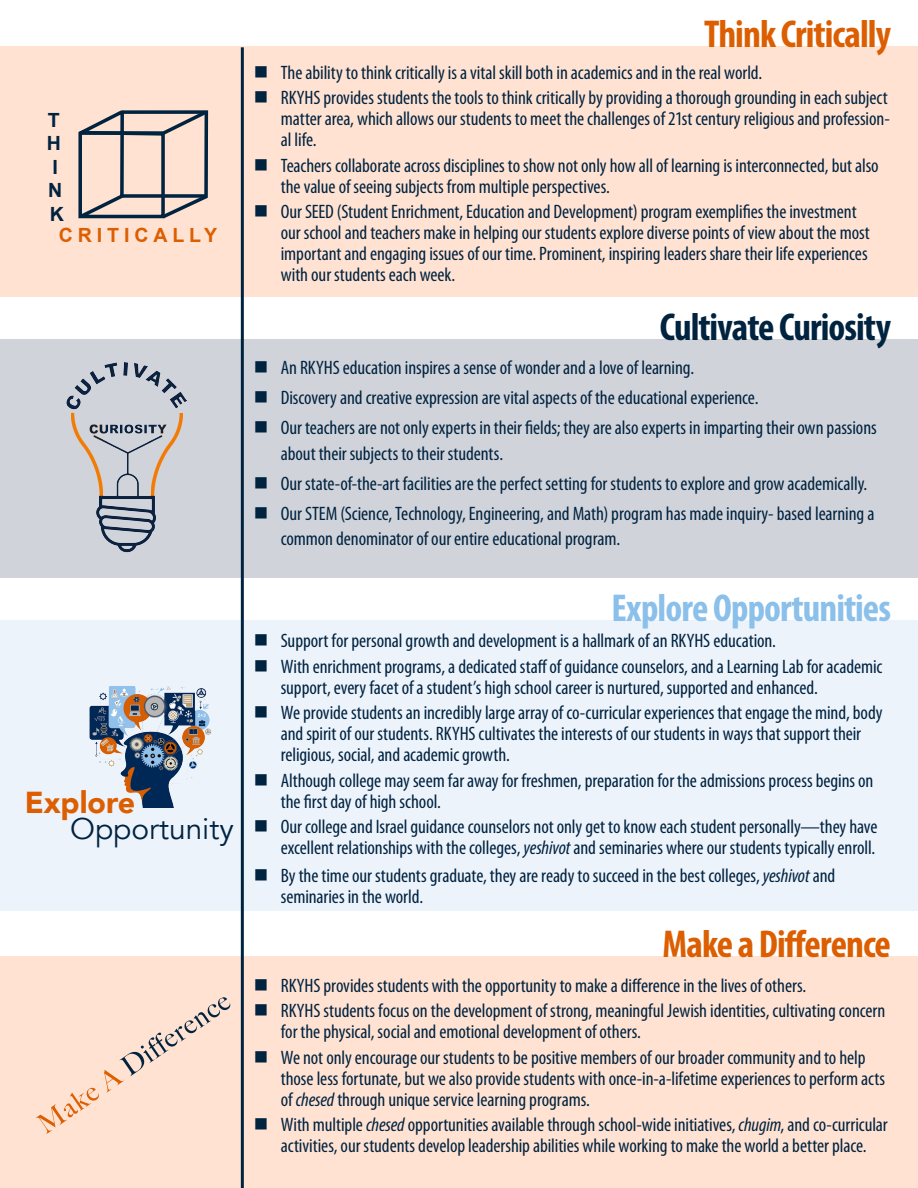
<style>
.page{position:relative;width:918px;height:1188px;background:#fff}
.page>*{position:absolute;margin:0;border:0;box-sizing:border-box;transform-origin:0 0}
.Tier1SubheadOrange{font:700 condensed 39px "Myriad Pro";letter-spacing:-.025em;color:#dc5e00}
.Tier1SubheadBlue{font:700 condensed 39px "Myriad Pro";letter-spacing:-.025em;color:#8ac0ea}
.TierBodyBullets{font:700 condensed 39px "Myriad Pro";letter-spacing:-.025em;color:#002340}
.t1{font:900 30.3px "Avenir";color:#dc5e00}
.t2{font:29.85px "Avenir";color:#002340}
.t3{font:condensed 19.5px/21px "Myriad Pro";letter-spacing:-.005em;color:#002340}
.t4{font:700 19.5px "Arial";letter-spacing:.25em;color:#dc5e00}
.t5{font:700 19.5px "Arial";color:#002340}
.s1{font-style:italic}
</style>
<div class="page">
<div style="left:0;top:957px;width:918px;height:231px;background:#ffe2d1"></div>
<div style="left:0;top:621px;width:918px;height:290px;background:#edf3fb"></div>
<div style="left:0;top:339px;width:918px;height:239px;background:#d1d3da"></div>
<div style="left:0;top:47px;width:918px;height:250px;background:#ffe2d1"></div>
<svg style="left:36px;top:997px;width:194px;height:137px"></svg>
<img style="left:67px;top:363px;width:120px;height:189px">
<img style="left:89px;top:687px;width:123px;height:121px">
<svg style="left:78px;top:110px;width:131px;height:109px"></svg>
<svg style="left:122px;top:194px;width:84px;height:4px"></svg>
<hr style="left:241px;top:47px;width:3px;height:1141px;background:#002340">
<p class="t5" style="left:48px;top:107px;width:13px">T</p>
<p class="t5" style="left:47px;top:131px;width:16px">H</p>
<p class="t5" style="left:53px;top:154px;width:7px">I</p>
<p class="t5" style="left:48px;top:177px;width:16px">N</p>
<p class="t5" style="left:50px;top:201px;width:16px">K</p>
<p class="t4" style="left:59px;top:222px;width:160px">CRITICALLY</p>
<p class="t1" style="left:25px;top:776px;width:112px">Explore</p>
<p class="t2" style="left:70px;top:811px;width:165px">Opportunity</p>
<p class="Tier1SubheadOrange" style="left:704px;top:9px;width:188px">Think Critically</p>
<p class="t3" style="left:281px;top:62px;width:483px">The ability to think critically is a vital skill both in academics and in the real world.</p>
<p class="t3" style="left:281px;top:88px;width:611px;text-align:justify">RKYHS provides students the tools to think critically by providing a thorough grounding in each subject matter area, which allows our students to meet the challenges of 21st century religious and profession&shy;al life.</p>
<p class="t3" style="left:281px;top:155px;width:599px">Teachers collaborate across disciplines to show not only how all of learning is interconnected, but also the value of seeing subjects from multiple perspectives.</p>
<p class="t3" style="left:281px;top:202px;width:591px">Our SEED (Student Enrichment, Education and Development) program exemplifies the investment our school and teachers make in helping our students explore diverse points of view about the most important and engaging issues of our time. Prominent, inspiring leaders share their life experiences with our students each week.</p>
<p class="TierBodyBullets" style="left:660px;top:303px;width:233px">Cultivate Curiosity</p>
<p class="t3" style="left:281px;top:358px;width:415px">An RKYHS education inspires a sense of wonder and a love of learning.</p>
<p class="t3" style="left:281px;top:388px;width:479px">Discovery and creative expression are vital aspects of the educational experience.</p>
<p class="t3" style="left:281px;top:416px;width:597px;line-height:25.5px">Our teachers are not only experts in their fields; they are also experts in imparting their own passions about their subjects to their students.</p>
<p class="t3" style="left:281px;top:473px;width:588px">Our state-of-the-art facilities are the perfect setting for students to explore and grow academically.</p>
<p class="t3" style="left:281px;top:501px;width:595px;line-height:25.5px">Our STEM (Science, Technology, Engineering, and Math) program has made inquiry- based learning a common denominator of our entire educational program.</p>
<p class="Tier1SubheadBlue" style="left:612px;top:583px;width:281px">Explore Opportunities</p>
<p class="t3" style="left:281px;top:631px;width:497px">Support for personal growth and development is a hallmark of an RKYHS education.</p>
<p class="t3" style="left:281px;top:656px;width:603px">With enrichment programs, a dedicated staff of guidance counselors, and a Learning Lab for academic support, every facet of a student’s high school career is nurtured, supported and enhanced.</p>
<p class="t3" style="left:281px;top:703px;width:603px">We provide students an incredibly large array of co-curricular experiences that engage the mind, body and spirit of our students. RKYHS cultivates the interests of our students in ways that support their religious, social, and academic growth.</p>
<p class="t3" style="left:281px;top:770px;width:594px">Although college may seem far away for freshmen, preparation for the admissions process begins on the first day of high school.</p>
<p class="t3" style="left:281px;top:817px;width:598px">Our college and Israel guidance counselors not only get to know each student personally—they have excellent relationships with the colleges, <span class="s1">yeshivot</span> and seminaries where our students typically enroll.</p>
<p class="t3" style="left:281px;top:866px;width:556px">By the time our students graduate, they are ready to succeed in the best colleges, <span class="s1">yeshivot</span> and seminaries in the world.</p>
<p class="Tier1SubheadOrange" style="left:663px;top:920px;width:230px">Make a Difference</p>
<p class="t3" style="left:281px;top:975px;width:527px">RKYHS provides students with the opportunity to make a difference in the lives of others.</p>
<p class="t3" style="left:281px;top:1001px;width:606px">RKYHS students focus on the development of strong, meaningful Jewish identities, cultivating concern for the physical, social and emotional development of others.</p>
<p class="t3" style="left:281px;top:1047px;width:606px">We not only encourage our students to be positive members of our broader community and to help those less fortunate, but we also provide students with once-in-a-lifetime experiences to perform acts of <span class="s1">chesed</span> through unique service learning programs.</p>
<p class="t3" style="left:281px;top:1115px;width:608px">With multiple <span class="s1">chesed</span> opportunities available through school-wide initiatives, <span class="s1">chugim</span>, and co-curricular activities, our students develop leadership abilities while working to make the world a better place.</p>
</div>
